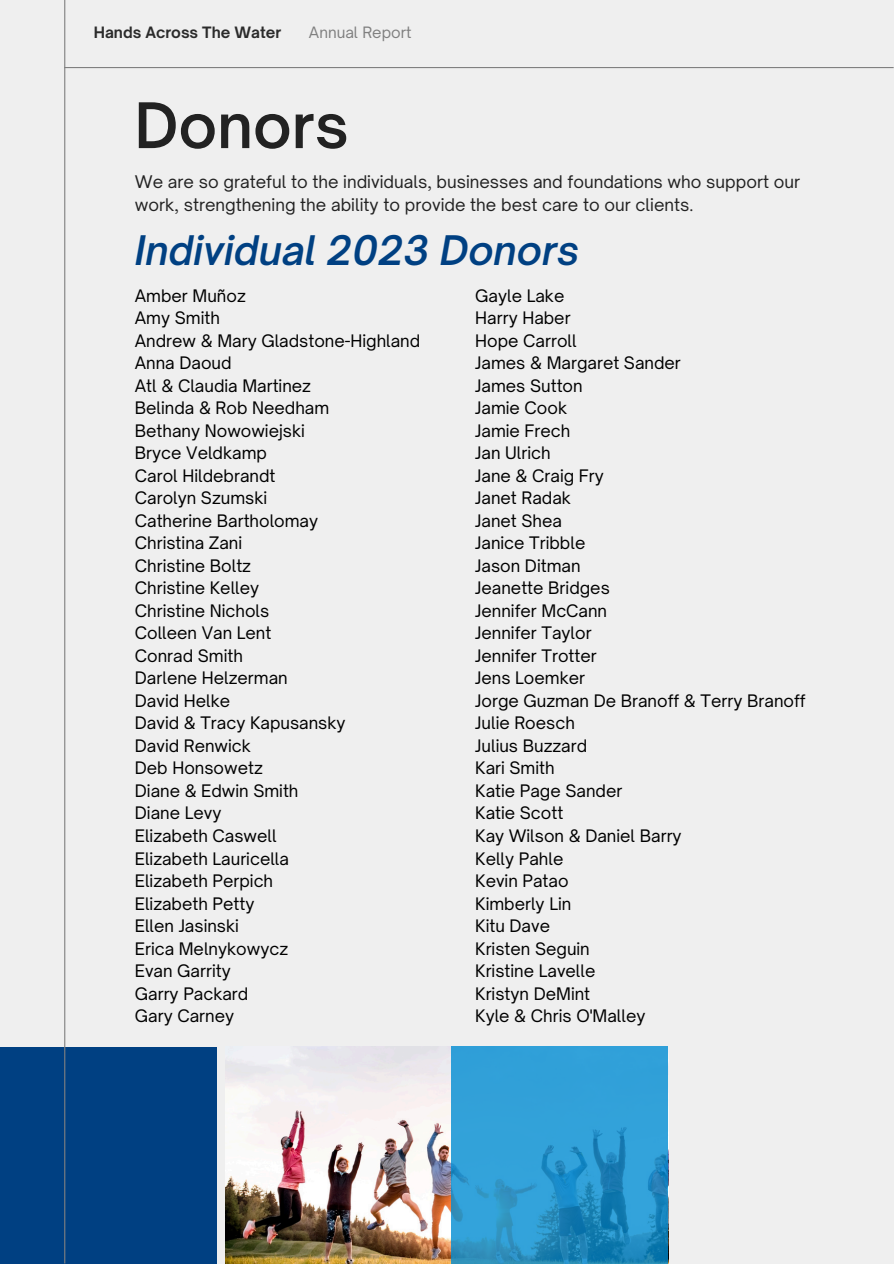
<style>
.page{position:relative;width:894px;height:1264px;background:#fff}
.page>*{position:absolute;margin:0;border:0;box-sizing:border-box;transform-origin:0 0}
.t1{font:600 60px "Open Sauce One";color:#222}
.t2{font:italic 600 39px "Open Sauce One";color:#004082}
.t3{font:16.65px/22.5px "Open Sauce One";color:#222}
.t4{font:16.5px/22.5px "Open Sauce One";color:#000}
.t5{font:700 15px "Open Sauce One";color:#2b2b2b}
.t6{font:15px "Open Sauce One";color:#808080}
</style>
<div class="page">
<div style="left:0;top:0;width:893px;height:1263px;background:#efefef"></div>
<div style="left:0;top:1046px;width:217px;height:217px;background:#004082"></div>
<img style="left:226px;top:1046px;width:442px;height:217px">
<svg style="left:451px;top:1046px;width:216px;height:217px;background:#2b99cf"></svg>
<hr style="left:64px;top:0;width:1px;height:1263px;background:#808080">
<hr style="left:64px;top:67px;width:829px;height:1px;background:#808080">
<p class="t5" style="left:94px;top:23px;width:189px">Hands Across The Water</p>
<h4 class="t6" style="left:309px;top:23px;width:104px">Annual Report</h4>
<p class="t1" style="left:134px;top:88px;width:216px">Donors</p>
<p class="t3" style="left:135px;top:171px;width:666px">We are so grateful to the individuals, businesses and foundations who support our work, strengthening the ability to provide the best care to our clients.</p>
<h2 class="t2" style="left:135px;top:226px;width:446px">Individual 2023 Donors</h2>
<h1 class="t4" style="left:135px;top:284px;width:287px">Amber Muñoz<br>Amy Smith<br>Andrew &amp; Mary Gladstone-Highland<br>Anna Daoud<br>Atl &amp; Claudia Martinez<br>Belinda &amp; Rob Needham<br>Bethany Nowowiejski<br>Bryce Veldkamp<br>Carol Hildebrandt<br>Carolyn Szumski<br>Catherine Bartholomay<br>Christina Zani<br>Christine Boltz<br>Christine Kelley<br>Christine Nichols<br>Colleen Van Lent<br>Conrad Smith<br>Darlene Helzerman<br>David Helke<br>David &amp; Tracy Kapusansky<br>David Renwick<br>Deb Honsowetz<br>Diane &amp; Edwin Smith<br>Diane Levy<br>Elizabeth Caswell<br>Elizabeth Lauricella<br>Elizabeth Perpich<br>Elizabeth Petty<br>Ellen Jasinski<br>Erica Melnykowycz<br>Evan Garrity<br>Garry Packard<br>Gary Carney</h1>
<p class="t4" style="left:475px;top:284px;width:332px">Gayle Lake<br>Harry Haber<br>Hope Carroll<br>James &amp; Margaret Sander<br>James Sutton<br>Jamie Cook<br>Jamie Frech<br>Jan Ulrich<br>Jane &amp; Craig Fry<br>Janet Radak<br>Janet Shea<br>Janice Tribble<br>Jason Ditman<br>Jeanette Bridges<br>Jennifer McCann<br>Jennifer Taylor<br>Jennifer Trotter<br>Jens Loemker<br>Jorge Guzman De Branoff &amp; Terry Branoff<br>Julie Roesch<br>Julius Buzzard<br>Kari Smith<br>Katie Page Sander<br>Katie Scott<br>Kay Wilson &amp; Daniel Barry<br>Kelly Pahle<br>Kevin Patao<br>Kimberly Lin<br>Kitu Dave<br>Kristen Seguin<br>Kristine Lavelle<br>Kristyn DeMint<br>Kyle &amp; Chris O'Malley</p>
</div>
